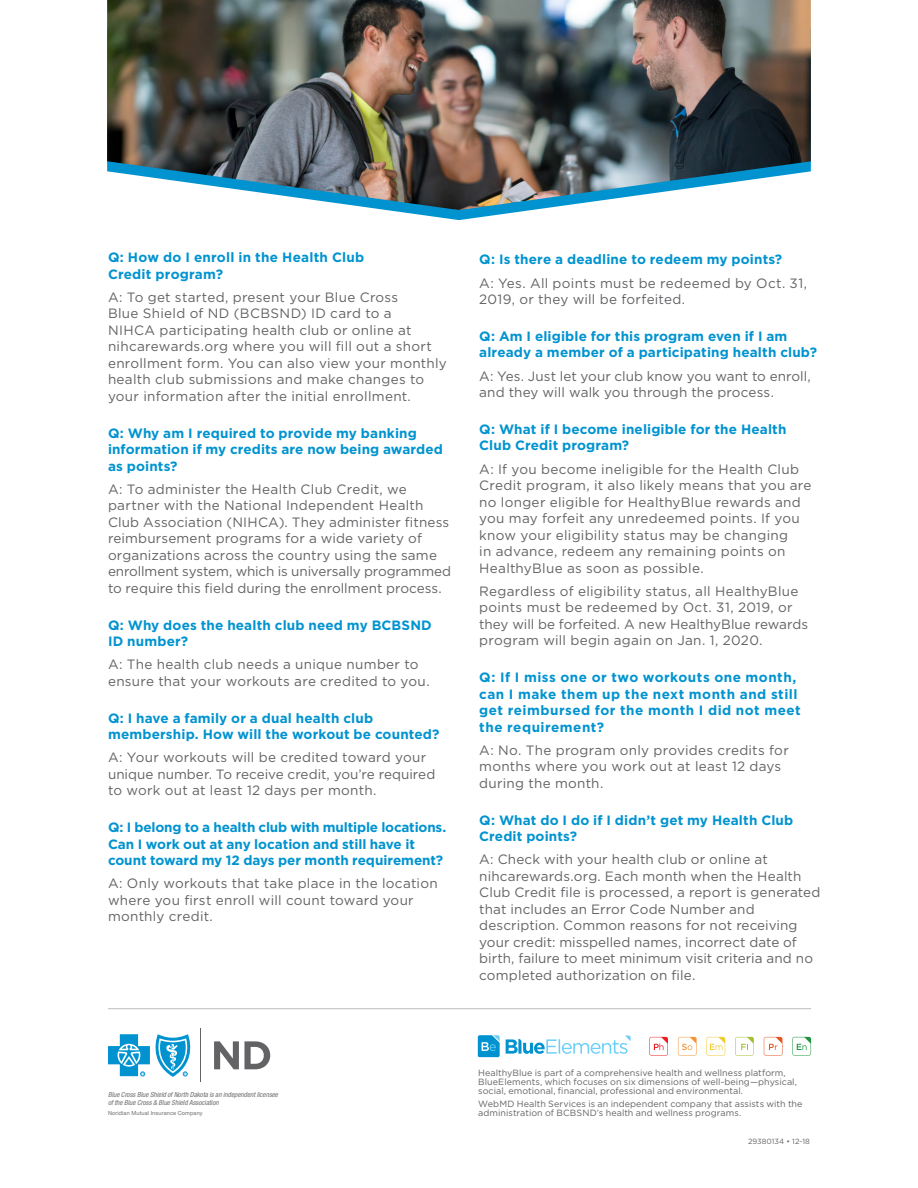
<style>
.page{position:relative;width:918px;height:1188px;background:#fff}
.page>*{position:absolute;margin:0;border:0;box-sizing:border-box;transform-origin:0 0}
.Bullets{font:13.5px/16.5px "Gotham";letter-spacing:.015em;color:#636366}
.Bullets-2{font:700 13.5px/16.5px "Gotham";letter-spacing:.01em;color:#0093d0}
.Bullets-3{font:700 13.5px/16.5px "Gotham";letter-spacing:-.01em;color:#0093d0}
.Bullets-4{font:700 13.5px/16.5px "Gotham";letter-spacing:.035em;color:#0093d0}
.t1{font:9px/9px "Gotham";letter-spacing:.005em;color:#636366}
.t2{font:7.5px "Gotham";color:#636366}
.t3{font:italic condensed 7.05px/7.6px "Helvetica Neue LT Std";color:#6c6d70}
.t4{font:5.55px "Helvetica Neue LT Std";letter-spacing:.025em;color:#6c6d70}
</style>
<div class="page">
<svg style="left:214px;top:1041px;width:56px;height:28px"></svg>
<hr style="left:201px;top:1029px;width:1px;height:53px;background:#636366">
<svg style="left:108px;top:1034px;width:83px;height:43px"></svg>
<hr style="left:108px;top:1008px;width:703px;height:1px;background:#bcbdc0">
<svg style="left:506px;top:1036px;width:125px;height:18px"></svg>
<svg style="left:477px;top:1035px;width:23px;height:23px"></svg>
<svg style="left:707px;top:1037px;width:18px;height:19px"></svg>
<svg style="left:792px;top:1037px;width:19px;height:19px"></svg>
<svg style="left:735px;top:1037px;width:19px;height:19px"></svg>
<svg style="left:649px;top:1037px;width:19px;height:19px"></svg>
<svg style="left:764px;top:1037px;width:18px;height:19px"></svg>
<svg style="left:678px;top:1037px;width:19px;height:19px"></svg>
<svg style="left:386px;top:210px;width:146px;height:10px"></svg>
<img style="left:107px;top:0;width:704px;height:210px">
<p class="Bullets-2" style="left:108px;top:249px;width:258px">Q: How do I enroll in the Health Club<br>Credit program?</p>
<p class="Bullets" style="left:108px;top:289px;width:340px">A: To get started, present your Blue Cross<br>Blue Shield of ND (BCBSND) ID card to a<br>NIHCA participating health club or online at nihcarewards.org where you will fill out a short enrollment form. You can also view your monthly health club submissions and make changes to your information after the initial enrollment.</p>
<p class="Bullets-2" style="left:108px;top:425px;width:336px">Q: Why am I required to provide my banking information if my credits are now being awarded as points?</p>
<p class="Bullets" style="left:108px;top:481px;width:345px">A: To administer the Health Club Credit, we partner with the National Independent Health Club Association (NIHCA). They administer fitness reimbursement programs for a wide variety of organizations across the country using the same enrollment system, which is universally programmed to require this field during the enrollment process.</p>
<p class="Bullets-2" style="left:108px;top:617px;width:325px">Q: Why does the health club need my BCBSND<br>ID number?</p>
<p class="Bullets" style="left:108px;top:656px;width:323px">A: The health club needs a unique number to ensure that your workouts are credited to you.</p>
<p class="Bullets-2" style="left:108px;top:710px;width:333px">Q: I have a family or a dual health club membership. How will the workout be counted?</p>
<p class="Bullets" style="left:108px;top:749px;width:329px">A: Your workouts will be credited toward your unique number. To receive credit, you’re required to work out at least 12 days per month.</p>
<p class="Bullets-3" style="left:108px;top:819px;width:340px">Q: I belong to a health club with multiple locations.<br>Can I work out at any location and still have it count toward my 12 days per month requirement?</p>
<p class="Bullets" style="left:108px;top:875px;width:331px">A: Only workouts that take place in the location where you first enroll will count toward your monthly credit.</p>
<p class="Bullets-2" style="left:479px;top:251px;width:304px">Q: Is there a deadline to redeem my points?</p>
<p class="Bullets" style="left:479px;top:274px;width:329px">A: Yes. All points must be redeemed by Oct. 31,<br>2019, or they will be forfeited.</p>
<p class="Bullets-2" style="left:479px;top:328px;width:339px">Q: Am I eligible for this program even if I am already a member of a participating health club?</p>
<p class="Bullets" style="left:479px;top:367px;width:333px">A: Yes. Just let your club know you want to enroll, and they will walk you through the process.</p>
<p class="Bullets-2" style="left:479px;top:421px;width:309px">Q: What if I become ineligible for the Health<br>Club Credit program?</p>
<p class="Bullets" style="left:479px;top:460px;width:334px">A: If you become ineligible for the Health Club Credit program, it also likely means that you are no longer eligible for HealthyBlue rewards and you may forfeit any unredeemed points. If you know your eligibility status may be changing<br>in advance, redeem any remaining points on HealthyBlue as soon as possible.</p>
<p class="Bullets" style="left:479px;top:583px;width:330px">Regardless of eligibility status, all HealthyBlue points must be redeemed by Oct. 31, 2019, or they will be forfeited. A new HealthyBlue rewards program will begin again on Jan. 1, 2020.</p>
<p class="Bullets-4" style="left:479px;top:669px;width:323px">Q: If I miss one or two workouts one month, can I make them up the next month and still get reimbursed for the month I did not meet the requirement?</p>
<p class="Bullets" style="left:479px;top:742px;width:311px">A: No. The program only provides credits for months where you work out at least 12 days during the month.</p>
<p class="Bullets-2" style="left:479px;top:812px;width:316px">Q: What do I do if I didn’t get my Health Club<br>Credit points?</p>
<p class="Bullets" style="left:479px;top:851px;width:343px">A: Check with your health club or online at nihcarewards.org. Each month when the Health Club Credit file is processed, a report is generated that includes an Error Code Number and description. Common reasons for not receiving your credit: misspelled names, incorrect date of birth, failure to meet minimum visit criteria and no completed authorization on file.</p>
<p class="t3" style="left:108px;top:1091px;width:172px">Blue Cross Blue Shield of North Dakota is an independent licensee of the Blue Cross &amp; Blue Shield Association</p>
<p class="t4" style="left:108px;top:1110px;width:96px">Noridian Mutual Insurance Company</p>
<p class="t1" style="left:478px;top:1069px;width:320px">HealthyBlue is part of a comprehensive health and wellness platform,<br>BlueElements, which focuses on six dimensions of well-being—physical, social, emotional, financial, professional and environmental.</p>
<p class="t1" style="left:478px;top:1099px;width:326px">WebMD Health Services is an independent company that assists with the administration of BCBSND’s health and wellness programs.</p>
<p class="t2" style="left:748px;top:1137px;width:63px">29380134 • 12-18</p>
</div>
